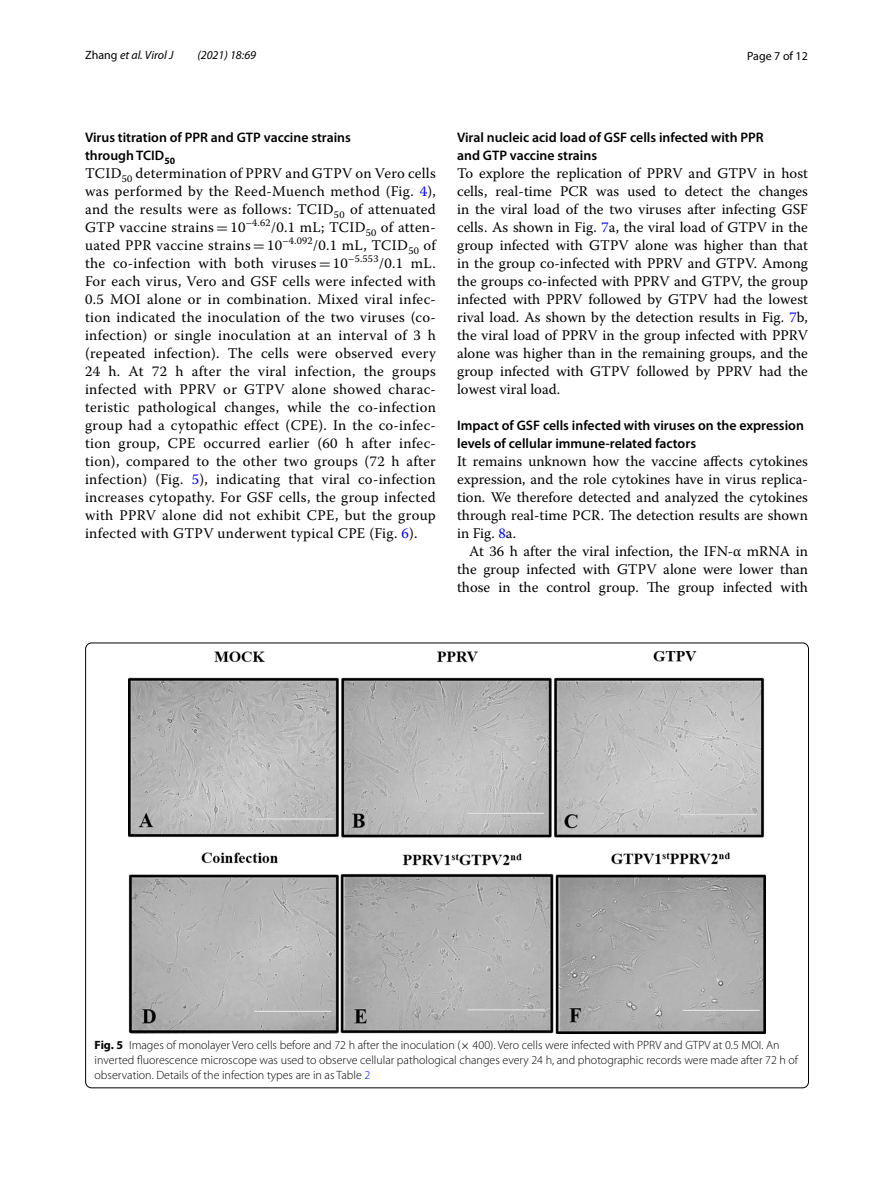
<style>
.page{position:relative;width:893px;height:1187px;background:#fff}
.page>*{position:absolute;margin:0;border:0;box-sizing:border-box;transform-origin:0 0}
.t1{font:14.7px/18px "Warnock Pro";color:#000;text-align:justify}
.t2{font:600 13.8px/18px "Myriad Pro";color:#000}
.t3{font:300 12px/15px "Myriad Pro";color:#000}
.t4{font:italic 12px "Myriad Pro";color:#000}
.t5{font:12px "Myriad Pro";color:#000}
.s1{font-style:normal}
.s2{color:#00f}
.s3{font-family:"MTSY"}
.s4{font-weight:700}
.s5{font-family:"MTSY";font-weight:400}
</style>
<div class="page">
<img style="left:128px;top:652px;width:638px;height:381px">
<p class="t4" style="left:85px;top:48px;width:90px"><span class="s1">Zhang</span> et al. Virol J</p>
<p class="t4" style="left:197px;top:48px;width:60px">(2021) 18:69</p>
<p class="t5" style="left:747px;top:48px;width:62px">Page 7 of 12</p>
<p class="t2" style="left:85px;top:128px;width:267px">Virus titration of PPR and GTP vaccine strains through TCID<sub>50</sub></p>
<p class="t1" style="left:85px;top:164px;width:352px">TCID<sub>50</sub> determination of PPRV and GTPV on Vero cells was performed by the Reed-Muench method (Fig. <span class="s2">4</span>), and the results were as follows: TCID<sub>50</sub> of attenuated GTP vaccine strains <span class="s3">=</span> -10<sup>–4.62</sup>/0.1 mL; TCID<sub>50</sub> of atten&shy;uated PPR vaccine strains <span class="s3">=</span> -10<sup>–4.092</sup>/0.1 mL, TCID<sub>50</sub> of the co-infection with both viruses <span class="s3">=</span> -10<sup>–5.553</sup>/0.1 mL.<br>For each virus, Vero and GSF cells were infected with 0.5 MOI alone or in combination. Mixed viral infec&shy;tion indicated the inoculation of the two viruses (co&shy;infection) or single inoculation at an interval of 3 h (repeated infection). The cells were observed every 24 h. At 72 h after the viral infection, the groups infected with PPRV or GTPV alone showed charac&shy;teristic pathological changes, while the co-infection group had a cytopathic effect (CPE). In the co-infec&shy;tion group, CPE occurred earlier (60 h after infec&shy;tion), compared to the other two groups (72 h after infection) (Fig. <span class="s2">5</span>), indicating that viral co-infection increases cytopathy. For GSF cells, the group infected with PPRV alone did not exhibit CPE, but the group infected with GTPV underwent typical CPE (Fig. <span class="s2">6</span>).</p>
<p class="t2" style="left:457px;top:128px;width:308px">Viral nucleic acid load of GSF cells infected with PPR and GTP vaccine strains</p>
<p class="t1" style="left:457px;top:164px;width:352px">To explore the replication of PPRV and GTPV in host cells, real-time PCR was used to detect the changes in the viral load of the two viruses after infecting GSF cells. As shown in Fig. <span class="s2">7</span>a, the viral load of GTPV in the group infected with GTPV alone was higher than that in the group co-infected with PPRV and GTPV. Among the groups co-infected with PPRV and GTPV, the group infected with PPRV followed by GTPV had the lowest rival load. As shown by the detection results in Fig. <span class="s2">7</span>b, the viral load of PPRV in the group infected with PPRV alone was higher than in the remaining groups, and the group infected with GTPV followed by PPRV had the lowest viral load.</p>
<p class="t2" style="left:457px;top:416px;width:348px">Impact of GSF cells infected with viruses on the expression levels of cellular immune‑related factors</p>
<p class="t1" style="left:457px;top:452px;width:352px">It remains unknown how the vaccine affects cytokines expression, and the role cytokines have in virus replica&shy;tion. We therefore detected and analyzed the cytokines through real-time PCR. The detection results are shown in Fig. <span class="s2">8</span>a.</p>
<p class="t1" style="left:457px;top:542px;width:352px;text-indent:12px">At 36 h after the viral infection, the IFN-α mRNA in the group infected with GTPV alone were lower than those in the control group. The group infected with</p>
<p class="t3" style="left:95px;top:1037px;width:705px"><span class="s4">Fig. 5</span> Images of monolayer Vero cells before and 72 h after the inoculation (<span class="s5">×</span> 400). Vero cells were infected with PPRV and GTPV at 0.5 MOI. An inverted fluorescence microscope was used to observe cellular pathological changes every 24 h, and photographic records were made after 72 h of observation. Details of the infection types are in as Table <span class="s2">2</span></p>
</div>
